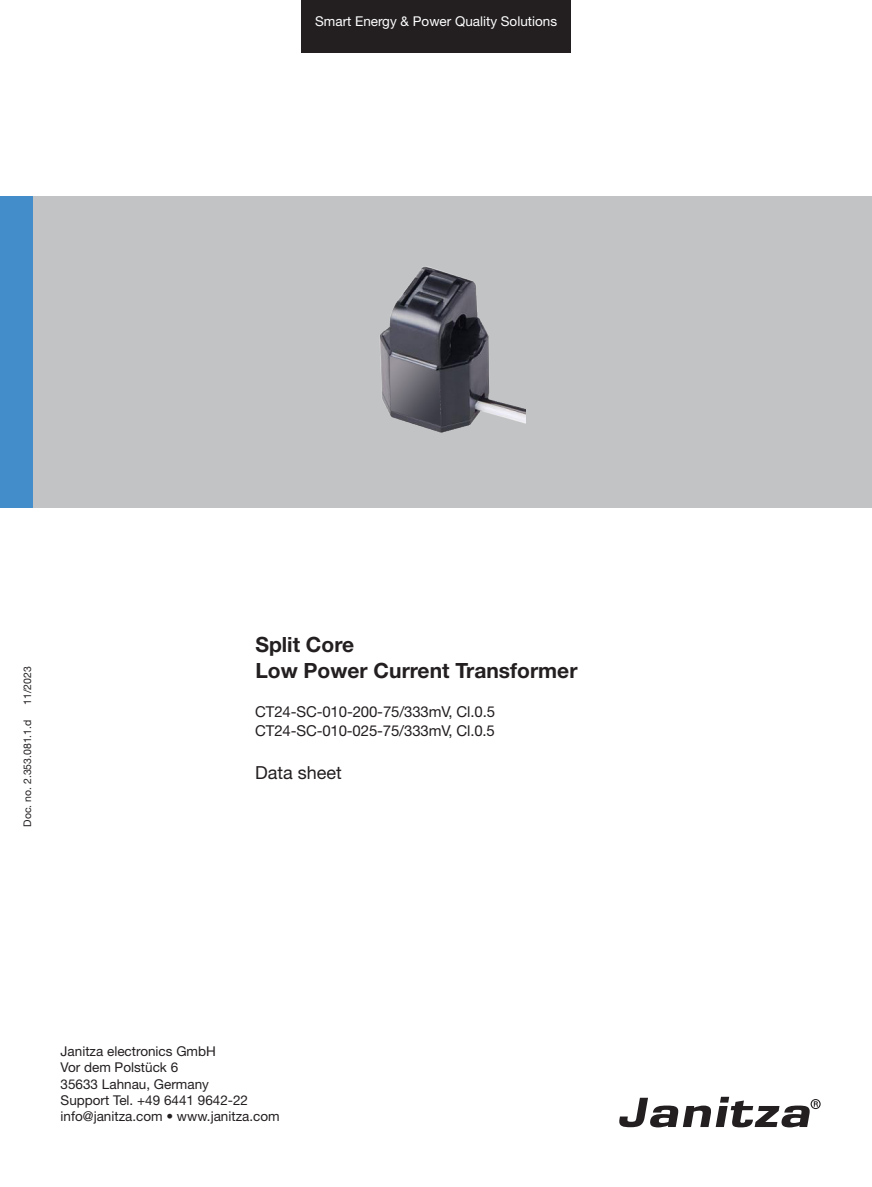
<style>
.page{position:relative;width:872px;height:1187px;background:#fff}
.page>*{position:absolute;margin:0;border:0;box-sizing:border-box;transform-origin:0 0}
.t1{font:700 21px "Helvetica Neue LT Pro";color:#231f20}
.Text_12P_bold{font:18px "Helvetica Neue LT Pro";color:#231f20}
._18_10pt_Fliesstext{font:15px "Helvetica Neue LT Pro";letter-spacing:-.01em;color:#231f20}
._9_Blocksatz{font:13.5px "Helvetica Neue LT Pro";color:#231f20}
.t2{font:13.5px "Helvetica Neue LT Pro";color:#fff}
._18_7pt-Links{font:10.5px "Helvetica Neue LT Pro";color:#231f20}
</style>
<div class="page">
<div style="left:0;top:196px;width:872px;height:311px;background:#c2c3c5"></div>
<div style="left:0;top:196px;width:33px;height:311px;background:#448dcb"></div>
<div style="left:301px;top:0;width:270px;height:52px;background:#231f20"></div>
<svg style="left:619px;top:1096px;width:201px;height:31px"></svg>
<img style="left:380px;top:266px;width:145px;height:167px">
<p class="t2" style="left:315px;top:12px;width:243px">Smart Energy &amp; Power Quality Solutions</p>
<p class="_18_7pt-Links" style="left:21px;top:705px;width:40px;rotate:-90deg">11/2023</p>
<p class="_18_7pt-Links" style="left:21px;top:826px;width:109px;rotate:-90deg">Doc. no. 2.353.081.1.d</p>
<p class="t1" style="left:255px;top:631px;width:100px">Split Core</p>
<p class="t1" style="left:255px;top:657px;width:324px">Low Power Current Transformer</p>
<p class="_18_10pt_Fliesstext" style="left:255px;top:702px;width:241px">CT24-SC-010-200-75/333mV, Cl.0.5</p>
<p class="_18_10pt_Fliesstext" style="left:255px;top:720px;width:241px">CT24-SC-010-025-75/333mV, Cl.0.5</p>
<p class="Text_12P_bold" style="left:255px;top:761px;width:88px">Data sheet</p>
<p class="_9_Blocksatz" style="left:61px;top:1042px;width:157px">Janitza electronics GmbH</p>
<p class="_9_Blocksatz" style="left:61px;top:1059px;width:119px">Vor dem Polstück 6</p>
<p class="_9_Blocksatz" style="left:61px;top:1075px;width:150px">35633 Lahnau, Germany</p>
<p class="_9_Blocksatz" style="left:61px;top:1091px;width:189px">Support Tel. +49 6441 9642-22</p>
<p class="_9_Blocksatz" style="left:61px;top:1107px;width:221px">info@janitza.com • www.janitza.com</p>
</div>
